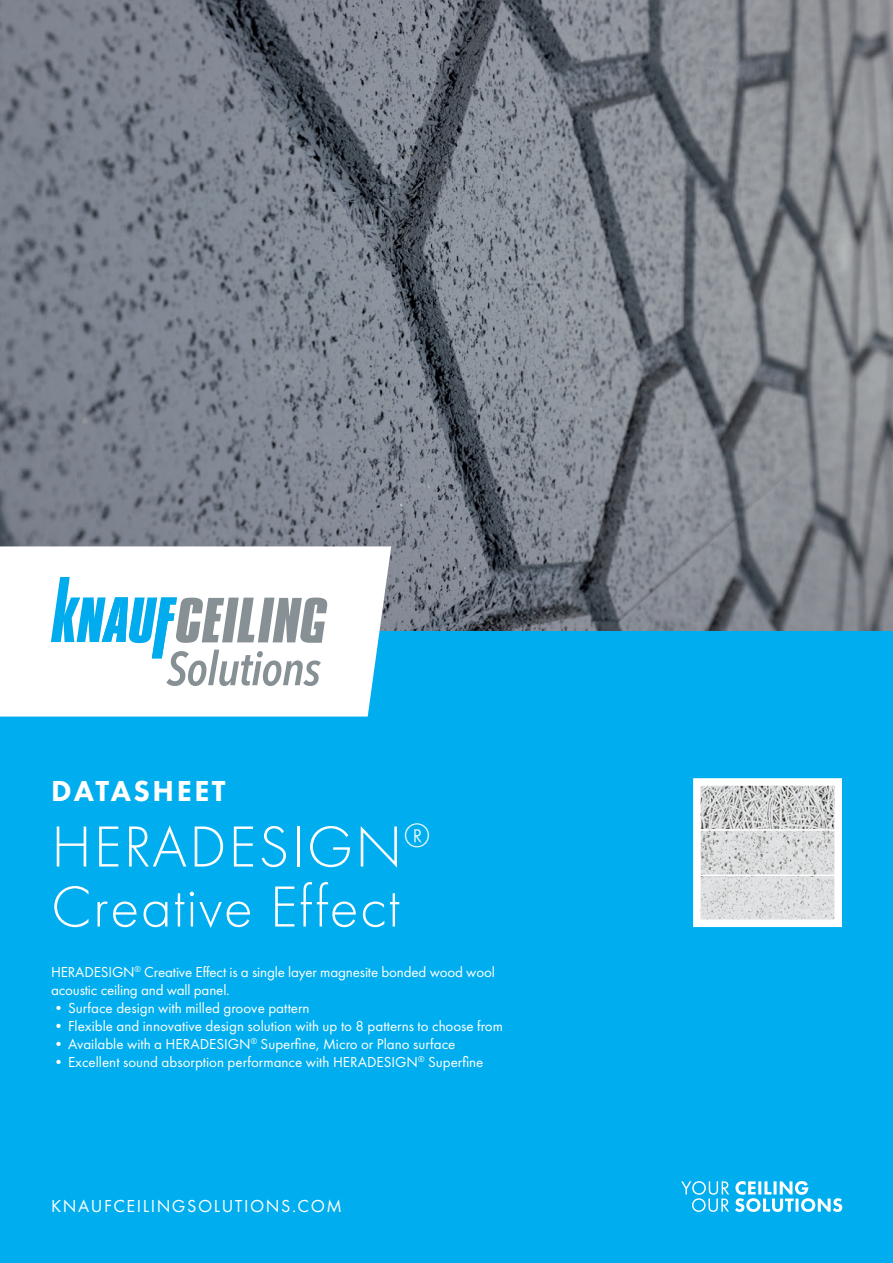
<style>
.page{position:relative;width:893px;height:1263px;background:#fff}
.page>*{position:absolute;margin:0;border:0;box-sizing:border-box;transform-origin:0 0}
.t1{font:300 60px/60px "Futura PT";letter-spacing:.025em;color:#fff}
.t2{font:800 30px "Futura PT";letter-spacing:.085em;color:#fff}
.t3{font:18px "Futura PT";letter-spacing:.085em;color:#fff}
.t4{font:15px/17.9px "Futura PT";color:#fff}
</style>
<div class="page">
<img style="left:0;top:0;width:893px;height:631px">
<div style="left:0;top:631px;width:893px;height:632px;background:#00aeef"></div>
<img style="left:702px;top:787px;width:131px;height:131px">
<svg style="left:681px;top:1181px;width:161px;height:31px"></svg>
<svg style="left:0;top:546px;width:391px;height:170px"></svg>
<svg style="left:51px;top:577px;width:276px;height:109px"></svg>
<div style="left:697px;top:829px;width:141px;height:47px;border:2px solid #fff"></div>
<div style="left:693px;top:778px;width:149px;height:149px;border:8px solid #fff"></div>
<h2 class="t2" style="left:51px;top:772px;width:176px">DATASHEET</h2>
<h1 class="t1" style="left:51px;top:817px;width:380px">HERADESIGN<sup>®<br></sup>Creative Effect</h1>
<p class="t4" style="left:51px;top:963px;width:445px">HERADESIGN<sup>®</sup> Creative Effect is a single layer magnesite bonded wood wool acoustic ceiling and wall panel.</p>
<p class="t4" style="left:51px;top:999px;width:260px">•Surface design with milled groove pattern</p>
<p class="t4" style="left:51px;top:1017px;width:453px">•Flexible and innovative design solution with up to 8 patterns to choose from</p>
<p class="t4" style="left:51px;top:1035px;width:406px">•Available with a HERADESIGN<sup>®</sup> Superfine, Micro or Plano surface</p>
<p class="t4" style="left:51px;top:1053px;width:434px">•Excellent sound absorption performance with HERADESIGN<sup>®</sup> Superfine</p>
<p class="t3" style="left:51px;top:1195px;width:292px">KNAUFCEILINGSOLUTIONS.COM</p>
</div>
